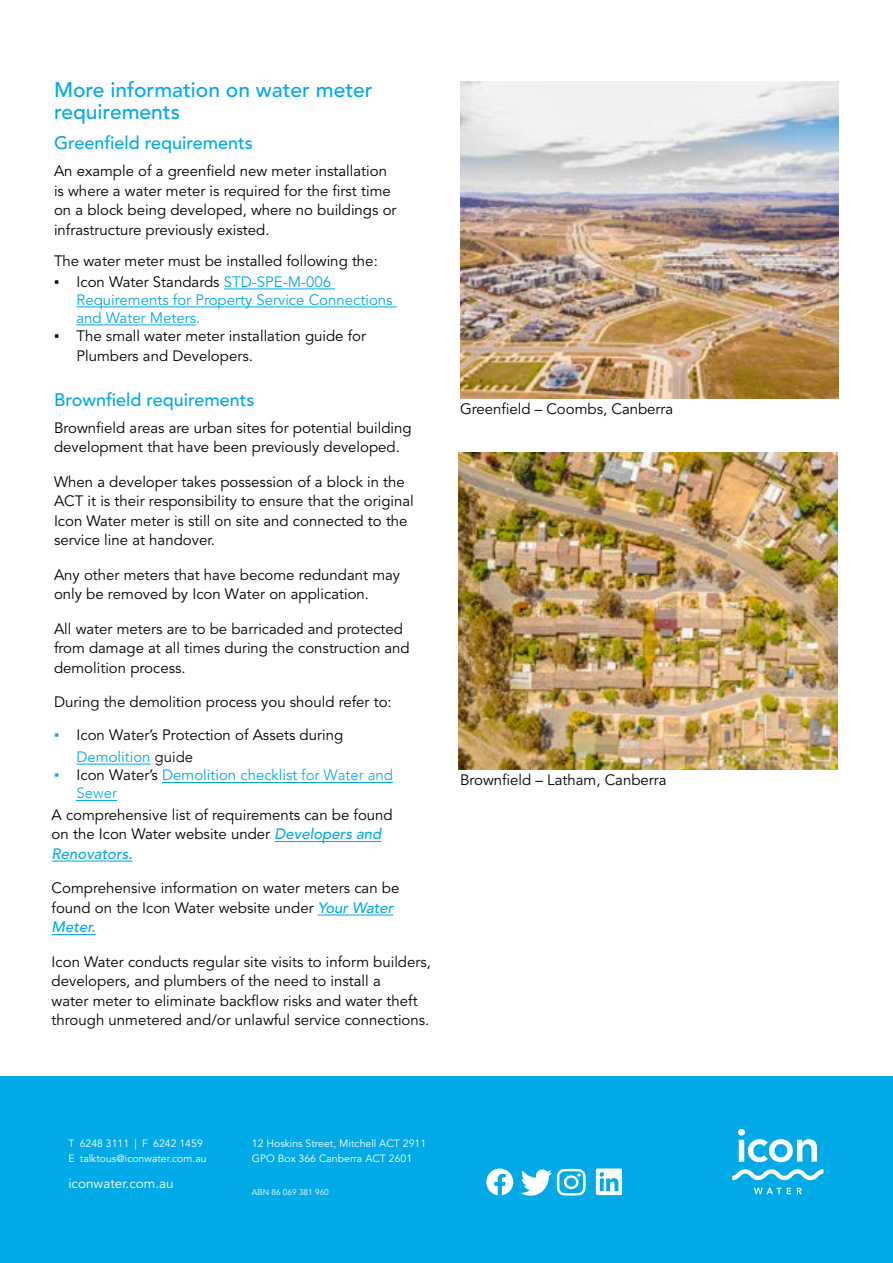
<style>
.page{position:relative;width:893px;height:1263px;background:#fff}
.page>*{position:absolute;margin:0;border:0;box-sizing:border-box;transform-origin:0 0}
.t1{font:500 21px/22.5px "Avenir LT Std";color:#00aae7}
.t2{font:500 18px "Avenir LT Std";color:#00aae7}
.t3{font:15px/19.5px "Avenir LT Std";color:#000}
.t4{font:15px/18px "Avenir LT Std";color:#00aae7}
.t5{font:15px "Avenir LT Std";color:#00a9e7}
.t6{font:300 15px "Avenir";color:#00a9e7}
.t7{font:13.5px "Avenir LT Std";color:#fff}
.t8{font:10.5px/15px "Avenir LT Std";color:#fff}
.t9{font:8.25px "Avenir LT Std";color:#fff}
.s1{font-family:"Arial";color:#000}
.s2{color:#000}
.s3{font-family:"Arial"}
.s4{font-family:"Arial";color:#00aae7}
.s5{color:#00aae7}
.s6{font-family:"Avenir";font-weight:300}
.s7{font-weight:500;font-style:italic;color:#00aae7}
</style>
<div class="page">
<div style="left:0;top:1076px;width:893px;height:187px;background:#00aae7"></div>
<svg style="left:732px;top:1169px;width:91px;height:11px"></svg>
<svg style="left:738px;top:1129px;width:79px;height:33px"></svg>
<svg style="left:754px;top:1188px;width:37px;height:6px"></svg>
<svg style="left:797px;top:1188px;width:5px;height:6px"></svg>
<svg style="left:596px;top:1168px;width:25px;height:27px"></svg>
<svg style="left:520px;top:1169px;width:66px;height:27px"></svg>
<svg style="left:486px;top:1168px;width:27px;height:27px"></svg>
<hr style="left:224px;top:289px;width:111px;height:1px;background:#00aae7">
<hr style="left:76px;top:307px;width:321px;height:1px;background:#00aae7">
<hr style="left:76px;top:325px;width:120px;height:1px;background:#00aae7">
<hr style="left:76px;top:800px;width:41px;height:1px;background:#00a9e7">
<hr style="left:162px;top:782px;width:231px;height:1px;background:#00a9e7">
<hr style="left:76px;top:764px;width:75px;height:1px;background:#00aae7">
<hr style="left:52px;top:934px;width:44px;height:1px;background:#00aae7">
<hr style="left:318px;top:915px;width:75px;height:1px;background:#00aae7">
<hr style="left:52px;top:861px;width:80px;height:1px;background:#00aae7">
<hr style="left:274px;top:841px;width:107px;height:1px;background:#00aae7">
<img style="left:458px;top:452px;width:379px;height:317px">
<img style="left:460px;top:81px;width:379px;height:317px">
<h1 class="t1" style="left:54px;top:79px;width:320px">More information on water meter requirements</h1>
<p class="t2" style="left:54px;top:133px;width:200px">Greenfield requirements</p>
<p class="t3" style="left:54px;top:162px;width:344px">An example of a greenfield new meter installation is where a water meter is required for the first time on a block being developed, where no buildings or infrastructure previously existed.</p>
<p class="t3" style="left:54px;top:252px;width:325px">The water meter must be installed following the:</p>
<p class="t4" style="left:76px;top:274px;width:318px;text-indent:-22px"><span class="s1">▪</span> <span class="s2">Icon Water Standards</span> STD-SPE-M-006<br>Requirements for Property Service Connections and Water Meters.</p>
<p class="t3" style="left:76px;top:327px;width:291px;text-indent:-22px"><span class="s3">▪</span> The small water meter installation guide for<br>Plumbers and Developers.</p>
<p class="t2" style="left:54px;top:389px;width:202px">Brownfield requirements</p>
<p class="t3" style="left:54px;top:418px;width:359px">Brownfield areas are urban sites for potential building development that have been previously developed.</p>
<p class="t3" style="left:54px;top:472px;width:361px">When a developer takes possession of a block in the ACT it is their responsibility to ensure that the original Icon Water meter is still on site and connected to the service line at handover.</p>
<p class="t3" style="left:54px;top:565px;width:348px">Any other meters that have become redundant may only be removed by Icon Water on application.</p>
<p class="t3" style="left:54px;top:619px;width:357px">All water meters are to be barricaded and protected from damage at all times during the construction and demolition process.</p>
<p class="t3" style="left:54px;top:693px;width:339px">During the demolition process you should refer to:</p>
<p class="t3" style="left:76px;top:725px;width:268px;line-height:21px;text-indent:-22px"><span class="s4">▪</span> Icon Water’s Protection of Assets during<br><span class="s5">Demolition</span> <span class="s6">guide</span></p>
<p class="t5" style="left:54px;top:766px;width:340px"><span class="s4">▪</span> <span class="s2">Icon Water’s</span> Demolition checklist <span class="s6">for Water and</span></p>
<p class="t6" style="left:76px;top:783px;width:42px">Sewer</p>
<p class="t3" style="left:52px;top:805px;width:343px">A comprehensive list of requirements can be found on the Icon Water website under <span class="s7">Developers and<br>Renovators.</span></p>
<p class="t3" style="left:52px;top:879px;width:349px">Comprehensive information on water meters can be found on the Icon Water website under <span class="s7">Your Water<br>Meter.</span></p>
<p class="t3" style="left:52px;top:952px;width:381px">Icon Water conducts regular site visits to inform builders, developers, and plumbers of the need to install a<br>water meter to eliminate backflow risks and water theft through unmetered and/or unlawful service connections.</p>
<p class="t3" style="left:460px;top:400px;width:215px">Greenfield – Coombs, Canberra</p>
<p class="t3" style="left:460px;top:771px;width:208px">Brownfield – Latham, Canberra</p>
<p class="t8" style="left:68px;top:1136px;width:140px">T 6248 3111 | F 6242 1459<br>E talktous@iconwater.com.au</p>
<p class="t8" style="left:252px;top:1136px;width:176px">12 Hoskins Street, Mitchell ACT 2911<br>GPO Box 366 Canberra ACT 2601</p>
<p class="t7" style="left:68px;top:1176px;width:107px">iconwater.com.au</p>
<p class="t9" style="left:252px;top:1187px;width:78px">ABN 86 069 381 960</p>
</div>
